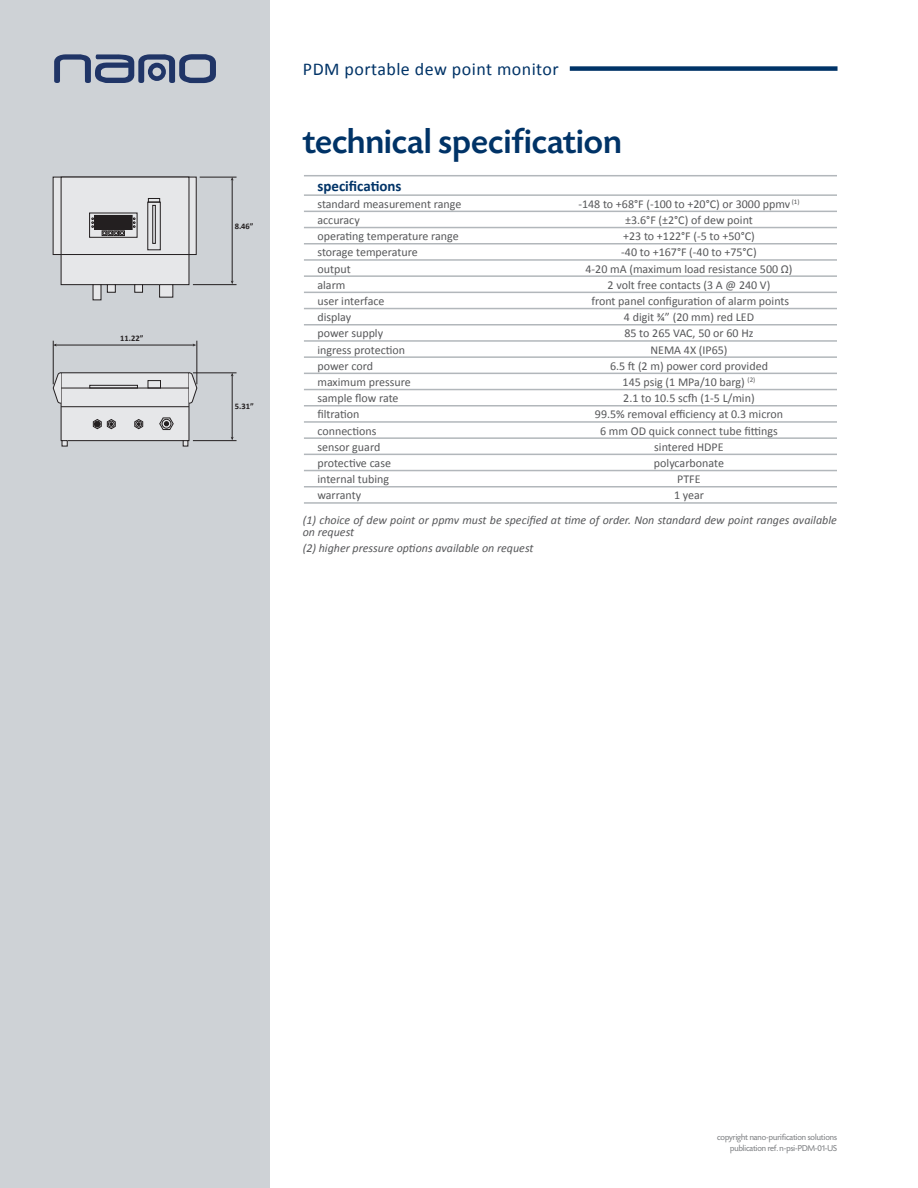
<style>
.page{position:relative;width:918px;height:1188px;background:#fff}
.page>*{position:absolute;margin:0;border:0;box-sizing:border-box;transform-origin:0 0}
.t1{font:500 36px "Today SHOP";letter-spacing:.025em;color:#003367}
.t2{font:18px "Calibri";letter-spacing:.025em;color:#003367}
.t3{font:700 15px "Calibri";color:#003367}
.t4{font:12px "Calibri";color:#57585a}
.t5{font:italic 12px/12px "Calibri";color:#57585a}
.t6{font:9px "Today SHOP";color:#808285}
.t7{font:700 8.55px "Calibri";color:#231f20}
</style>
<div class="page">
<div style="left:0;top:0;width:270px;height:1188px;background:#ced2d6"></div>
<div style="left:570px;top:66px;width:268px;height:5px;background:#003367"></div>
<svg style="left:55px;top:179px;width:139px;height:74px"></svg>
<div style="left:61px;top:177px;width:128px;height:108px;background:#e6e7e9"></div>
<div style="left:93px;top:285px;width:8px;height:15px;background:#e6e7e9"></div>
<div style="left:107px;top:285px;width:8px;height:7px;background:#e6e7e9"></div>
<div style="left:107px;top:284px;width:9px;height:8px;border:1px solid #231f20"></div>
<div style="left:135px;top:285px;width:8px;height:7px;background:#e6e7e9"></div>
<div style="left:135px;top:284px;width:8px;height:8px;border:1px solid #231f20"></div>
<div style="left:160px;top:285px;width:13px;height:12px;background:#e6e7e9"></div>
<div style="left:159px;top:284px;width:14px;height:13px;border:1px solid #231f20"></div>
<div style="left:148px;top:198px;width:12px;height:4px;border:1px solid #231f20"></div>
<div style="left:61px;top:373px;width:128px;height:68px;background:#e6e7e9"></div>
<div style="left:61px;top:373px;width:128px;height:68px;border:1px solid #231f20"></div>
<hr style="left:53px;top:388px;width:144px;height:1px;background:#231f20">
<hr style="left:61px;top:406px;width:128px;height:1px;background:#231f20">
<div style="left:90px;top:385px;width:48px;height:3px;border:1px solid #231f20"></div>
<div style="left:148px;top:380px;width:13px;height:8px;border:1px solid #231f20"></div>
<svg style="left:62px;top:440px;width:5px;height:6px"></svg>
<svg style="left:183px;top:440px;width:5px;height:6px"></svg>
<div style="left:95px;top:215px;width:37px;height:14px;background:#231f20"></div>
<div style="left:95px;top:215px;width:37px;height:15px;border:1px solid #231f20"></div>
<svg style="left:92px;top:218px;width:2px;height:10px"></svg>
<svg style="left:133px;top:218px;width:2px;height:10px"></svg>
<svg style="left:102px;top:231px;width:23px;height:5px"></svg>
<div style="left:153px;top:205px;width:3px;height:39px;border:1px solid #231f20"></div>
<svg style="left:159px;top:418px;width:15px;height:12px"></svg>
<svg style="left:93px;top:419px;width:23px;height:10px"></svg>
<svg style="left:134px;top:419px;width:9px;height:10px"></svg>
<svg style="left:53px;top:372px;width:8px;height:32px"></svg>
<svg style="left:189px;top:372px;width:8px;height:32px"></svg>
<hr style="left:53px;top:341px;width:1px;height:43px;background:#231f20">
<hr style="left:197px;top:341px;width:1px;height:43px;background:#231f20">
<hr style="left:56px;top:345px;width:138px;height:1px;background:#231f20">
<hr style="left:193px;top:373px;width:44px;height:1px;background:#231f20">
<hr style="left:193px;top:440px;width:44px;height:1px;background:#231f20">
<hr style="left:232px;top:375px;width:1px;height:63px;background:#231f20">
<hr style="left:200px;top:177px;width:37px;height:1px;background:#231f20">
<hr style="left:193px;top:284px;width:44px;height:1px;background:#231f20">
<hr style="left:232px;top:180px;width:1px;height:102px;background:#231f20">
<hr style="left:61px;top:254px;width:128px;height:1px;background:#231f20">
<hr style="left:304px;top:175px;width:237px;height:1px;background:#b2b7bb">
<hr style="left:541px;top:175px;width:296px;height:1px;background:#b2b7bb">
<hr style="left:304px;top:194px;width:237px;height:2px;background:#b2b7bb">
<hr style="left:304px;top:211px;width:237px;height:1px;background:#b2b7bb">
<hr style="left:304px;top:227px;width:237px;height:1px;background:#b2b7bb">
<hr style="left:304px;top:243px;width:237px;height:1px;background:#b2b7bb">
<hr style="left:304px;top:259px;width:237px;height:2px;background:#b2b7bb">
<hr style="left:304px;top:275px;width:237px;height:2px;background:#b2b7bb">
<hr style="left:304px;top:292px;width:237px;height:1px;background:#b2b7bb">
<hr style="left:304px;top:308px;width:237px;height:1px;background:#b2b7bb">
<hr style="left:304px;top:324px;width:237px;height:2px;background:#b2b7bb">
<hr style="left:304px;top:340px;width:237px;height:2px;background:#b2b7bb">
<hr style="left:304px;top:356px;width:237px;height:2px;background:#b2b7bb">
<hr style="left:304px;top:373px;width:237px;height:1px;background:#b2b7bb">
<hr style="left:304px;top:389px;width:237px;height:1px;background:#b2b7bb">
<hr style="left:304px;top:405px;width:237px;height:1px;background:#b2b7bb">
<hr style="left:304px;top:421px;width:237px;height:2px;background:#b2b7bb">
<hr style="left:304px;top:437px;width:237px;height:2px;background:#b2b7bb">
<hr style="left:304px;top:454px;width:237px;height:1px;background:#b2b7bb">
<hr style="left:304px;top:470px;width:237px;height:1px;background:#b2b7bb">
<hr style="left:304px;top:486px;width:237px;height:2px;background:#b2b7bb">
<hr style="left:304px;top:502px;width:237px;height:2px;background:#b2b7bb">
<hr style="left:541px;top:194px;width:296px;height:2px;background:#b2b7bb">
<hr style="left:541px;top:211px;width:296px;height:1px;background:#b2b7bb">
<hr style="left:541px;top:227px;width:296px;height:1px;background:#b2b7bb">
<hr style="left:541px;top:243px;width:296px;height:1px;background:#b2b7bb">
<hr style="left:541px;top:259px;width:296px;height:2px;background:#b2b7bb">
<hr style="left:541px;top:275px;width:296px;height:2px;background:#b2b7bb">
<hr style="left:541px;top:292px;width:296px;height:1px;background:#b2b7bb">
<hr style="left:541px;top:308px;width:296px;height:1px;background:#b2b7bb">
<hr style="left:541px;top:324px;width:296px;height:2px;background:#b2b7bb">
<hr style="left:541px;top:340px;width:296px;height:2px;background:#b2b7bb">
<hr style="left:541px;top:356px;width:296px;height:2px;background:#b2b7bb">
<hr style="left:541px;top:373px;width:296px;height:1px;background:#b2b7bb">
<hr style="left:541px;top:389px;width:296px;height:1px;background:#b2b7bb">
<hr style="left:541px;top:405px;width:296px;height:1px;background:#b2b7bb">
<hr style="left:541px;top:421px;width:296px;height:2px;background:#b2b7bb">
<hr style="left:541px;top:437px;width:296px;height:2px;background:#b2b7bb">
<hr style="left:541px;top:454px;width:296px;height:1px;background:#b2b7bb">
<hr style="left:541px;top:470px;width:296px;height:1px;background:#b2b7bb">
<hr style="left:541px;top:486px;width:296px;height:2px;background:#b2b7bb">
<hr style="left:541px;top:502px;width:296px;height:2px;background:#b2b7bb">
<svg style="left:54px;top:54px;width:162px;height:29px"></svg>
<p class="t7" style="left:120px;top:332px;width:25px">11.22”</p>
<p class="t7" style="left:235px;top:221px;width:20px">8.46”</p>
<p class="t7" style="left:235px;top:401px;width:20px">5.31”</p>
<p class="t2" style="left:303px;top:58px;width:257px">PDM portable dew point monitor</p>
<p class="t1" style="left:303px;top:123px;width:320px">technical specification</p>
<p class="t3" style="left:317px;top:176px;width:86px">specifications</p>
<p class="t4" style="left:317px;top:196px;width:145px">standard measurement range</p>
<p class="t4" style="left:578px;top:196px;width:223px">-148 to +68°F (-100 to +20°C) or 3000 ppmv <sup>(1)</sup></p>
<p class="t4" style="left:317px;top:212px;width:44px">accuracy</p>
<p class="t4" style="left:625px;top:212px;width:129px">±3.6°F (±2°C) of dew point</p>
<p class="t4" style="left:317px;top:229px;width:143px">operating temperature range</p>
<p class="t4" style="left:623px;top:229px;width:133px">+23 to +122°F (-5 to +50°C)</p>
<p class="t4" style="left:317px;top:245px;width:102px">storage temperature</p>
<p class="t4" style="left:621px;top:245px;width:137px">-40 to +167°F (-40 to +75°C)</p>
<p class="t4" style="left:317px;top:261px;width:35px">output</p>
<p class="t4" style="left:586px;top:261px;width:208px">4-20 mA (maximum load resistance 500 Ω)</p>
<p class="t4" style="left:317px;top:277px;width:30px">alarm</p>
<p class="t4" style="left:608px;top:277px;width:164px">2 volt free contacts (3 A @ 240 V)</p>
<p class="t4" style="left:317px;top:293px;width:69px">user interface</p>
<p class="t4" style="left:591px;top:293px;width:199px">front panel configuration of alarm points</p>
<p class="t4" style="left:317px;top:310px;width:35px">display</p>
<p class="t4" style="left:624px;top:310px;width:132px">4 digit ¾” (20 mm) red LED</p>
<p class="t4" style="left:317px;top:326px;width:67px">power supply</p>
<p class="t4" style="left:624px;top:326px;width:131px">85 to 265 VAC, 50 or 60 Hz</p>
<p class="t4" style="left:317px;top:342px;width:89px">ingress protection</p>
<p class="t4" style="left:650px;top:342px;width:79px">NEMA 4X (IP65)</p>
<p class="t4" style="left:317px;top:358px;width:57px">power cord</p>
<p class="t4" style="left:610px;top:358px;width:159px">6.5 ft (2 m) power cord provided</p>
<p class="t4" style="left:317px;top:374px;width:95px">maximum pressure</p>
<p class="t4" style="left:623px;top:374px;width:134px">145 psig (1 MPa/10 barg) <sup>(2)</sup></p>
<p class="t4" style="left:317px;top:391px;width:83px">sample flow rate</p>
<p class="t4" style="left:623px;top:391px;width:133px">2.1 to 10.5 scfh (1-5 L/min)</p>
<p class="t4" style="left:317px;top:407px;width:44px">filtration</p>
<p class="t4" style="left:595px;top:407px;width:190px">99.5% removal efficiency at 0.3 micron</p>
<p class="t4" style="left:317px;top:423px;width:60px">connections</p>
<p class="t4" style="left:600px;top:423px;width:179px">6 mm OD quick connect tube fittings</p>
<p class="t4" style="left:317px;top:439px;width:64px">sensor guard</p>
<p class="t4" style="left:654px;top:439px;width:71px">sintered HDPE</p>
<p class="t4" style="left:317px;top:455px;width:75px">protective case</p>
<p class="t4" style="left:654px;top:455px;width:72px">polycarbonate</p>
<p class="t4" style="left:317px;top:472px;width:73px">internal tubing</p>
<p class="t4" style="left:677px;top:472px;width:25px">PTFE</p>
<p class="t4" style="left:317px;top:488px;width:45px">warranty</p>
<p class="t4" style="left:674px;top:488px;width:31px">1 year</p>
<p class="t5" style="left:303px;top:514px;width:536px">(1) choice of dew point or ppmv must be specified at time of order. Non standard dew point ranges available on request</p>
<p class="t5" style="left:303px;top:542px;width:232px">(2) higher pressure options available on request</p>
<p class="t6" style="left:717px;top:1133px;width:121px">copyright nano-purification solutions</p>
<p class="t6" style="left:730px;top:1144px;width:108px">publication ref. n-psi-PDM-01-US</p>
</div>
